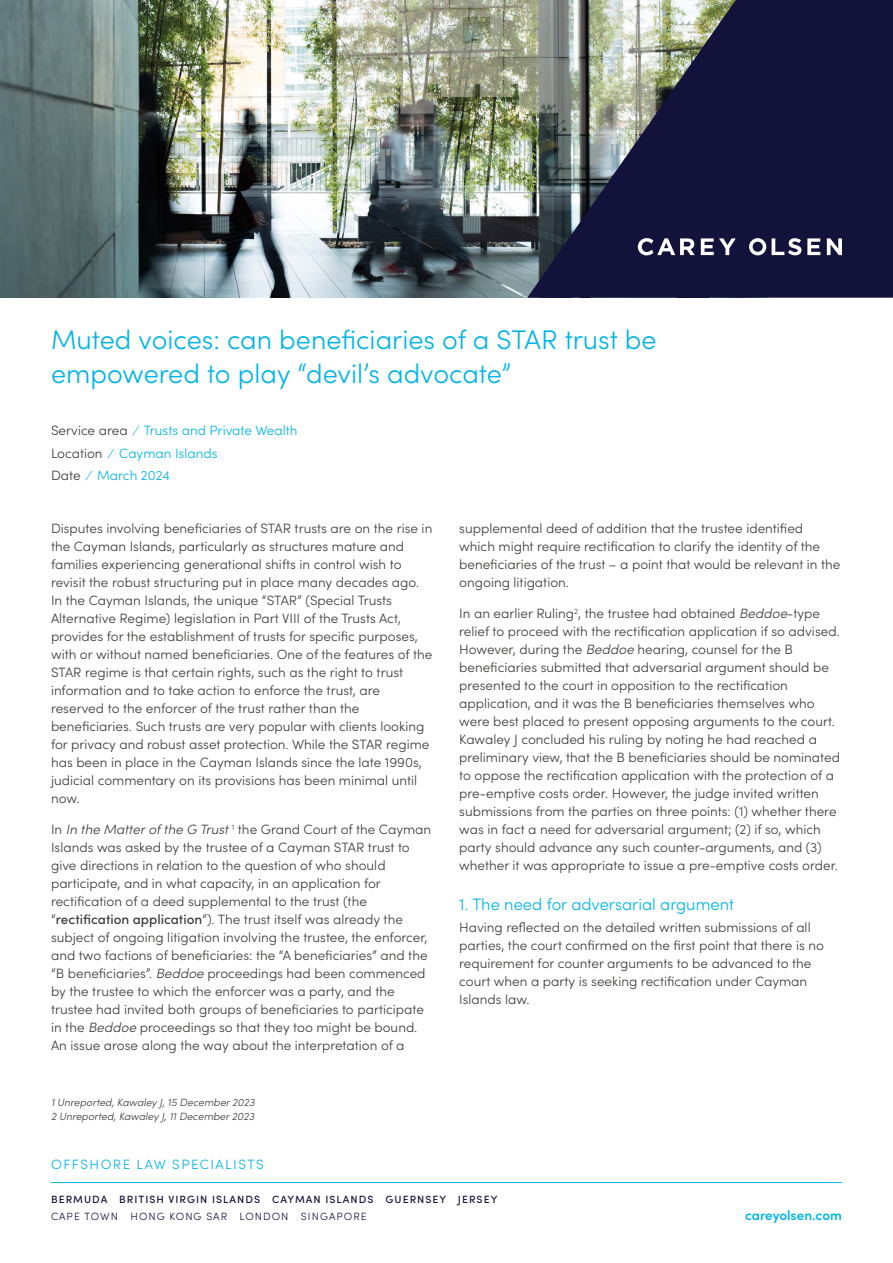
<style>
.page{position:relative;width:893px;height:1263px;background:#fff}
.page>*{position:absolute;margin:0;border:0;box-sizing:border-box;transform-origin:0 0}
.t1{font:300 27px/34.2px "Sofia Pro";color:#00b4e5}
.t2{font:300 16.5px "Sofia Pro";color:#00b4e5}
.t3{font:300 13.5px/18px "Sofia Pro";color:#3c3c3b}
.t4{font:300 13.5px/22.5px "Sofia Pro";color:#00b4e5}
.t5{font:300 13.5px "Sofia Pro";letter-spacing:.11em;color:#00b4e5}
.t6{font:600 13.5px "Sofia Pro";color:#00b4e5}
.t7{font:italic 300 10.5px/14.4px "Sofia Pro";color:#3c3c3b}
.t8{font:500 10.5px "Sofia Pro";letter-spacing:.1em;color:#13123a}
.t9{font:300 10.5px "Sofia Pro";letter-spacing:.1em;color:#13123a}
.s1{color:#3c3c3b}
.s2{font-style:italic}
.s3{font-weight:500}
</style>
<div class="page">
<img style="left:0;top:0;width:527px;height:298px">
<hr style="left:51px;top:1182px;width:791px;height:1px;background:#00b4e5">
<img style="left:527px;top:0;width:366px;height:298px">
<svg style="left:701px;top:238px;width:35px;height:17px"></svg>
<svg style="left:772px;top:238px;width:29px;height:17px"></svg>
<svg style="left:807px;top:238px;width:13px;height:17px"></svg>
<svg style="left:827px;top:238px;width:15px;height:17px"></svg>
<svg style="left:749px;top:238px;width:17px;height:17px"></svg>
<svg style="left:638px;top:238px;width:57px;height:17px"></svg>
<h1 class="t1" style="left:51px;top:320px;width:607px">Muted voices: can beneficiaries of a STAR trust be empowered to play “devil’s advocate”</h1>
<p class="t4" style="left:51px;top:419px;width:248px"><span class="s1">Service area</span> ⁄ Trusts and Private Wealth<br><span class="s1">Location</span> ⁄ Cayman Islands<br><span class="s1">Date</span> ⁄ March 2024</p>
<p class="t3" style="left:51px;top:518px;width:383px">Disputes involving beneficiaries of STAR trusts are on the rise in the Cayman Islands, particularly as structures mature and families experiencing generational shifts in control wish to revisit the robust structuring put in place many decades ago.<br>In the Cayman Islands, the unique “STAR” (Special Trusts Alternative Regime) legislation in Part VIII of the Trusts Act, provides for the establishment of trusts for specific purposes, with or without named beneficiaries. One of the features of the STAR regime is that certain rights, such as the right to trust information and to take action to enforce the trust, are reserved to the enforcer of the trust rather than the beneficiaries. Such trusts are very popular with clients looking for privacy and robust asset protection. While the STAR regime has been in place in the Cayman Islands since the late 1990s, judicial commentary on its provisions has been minimal until now.</p>
<p class="t3" style="left:51px;top:820px;width:382px">In <span class="s2">In the Matter of the G Trust</span> <sup>1</sup> the Grand Court of the Cayman Islands was asked by the trustee of a Cayman STAR trust to give directions in relation to the question of who should participate, and in what capacity, in an application for rectification of a deed supplemental to the trust (the “<span class="s3">rectification application</span>”). The trust itself was already the subject of ongoing litigation involving the trustee, the enforcer, and two factions of beneficiaries: the “A beneficiaries” and the “B beneficiaries”. <span class="s2">Beddoe</span> proceedings had been commenced by the trustee to which the enforcer was a party, and the trustee had invited both groups of beneficiaries to participate in the <span class="s2">Beddoe</span> proceedings so that they too might be bound.<br>An issue arose along the way about the interpretation of a</p>
<p class="t7" style="left:51px;top:1094px;width:205px">1 Unreported, Kawaley J, 15 December 2023<br>2 Unreported, Kawaley J, 11 December 2023</p>
<p class="t3" style="left:459px;top:518px;width:383px">supplemental deed of addition that the trustee identified which might require rectification to clarify the identity of the beneficiaries of the trust – a point that would be relevant in the ongoing litigation.</p>
<p class="t3" style="left:459px;top:604px;width:382px">In an earlier Ruling<sup>2</sup>, the trustee had obtained <span class="s2">Beddoe</span>-type relief to proceed with the rectification application if so advised.<br>However, during the <span class="s2">Beddoe</span> hearing, counsel for the B beneficiaries submitted that adversarial argument should be presented to the court in opposition to the rectification application, and it was the B beneficiaries themselves who were best placed to present opposing arguments to the court.<br>Kawaley J concluded his ruling by noting he had reached a preliminary view, that the B beneficiaries should be nominated to oppose the rectification application with the protection of a pre-emptive costs order. However, the judge invited written submissions from the parties on three points: (1) whether there was in fact a need for adversarial argument; (2) if so, which party should advance any such counter-arguments, and (3) whether it was appropriate to issue a pre-emptive costs order.</p>
<p class="t2" style="left:459px;top:892px;width:276px">1. The need for adversarial argument</p>
<p class="t3" style="left:459px;top:918px;width:366px">Having reflected on the detailed written submissions of all parties, the court confirmed on the first point that there is no requirement for counter arguments to be advanced to the court when a party is seeking rectification under Cayman Islands law.</p>
<p class="t5" style="left:51px;top:1155px;width:214px">OFFSHORE LAW SPECIALISTS</p>
<p class="t8" style="left:51px;top:1191px;width:448px">BERMUDA BRITISH VIRGIN ISLANDS CAYMAN ISLANDS GUERNSEY JERSEY</p>
<p class="t9" style="left:51px;top:1209px;width:317px">CAPE TOWN HONG KONG SAR LONDON SINGAPORE</p>
<p class="t6" style="left:745px;top:1205px;width:98px">careyolsen.com</p>
</div>
